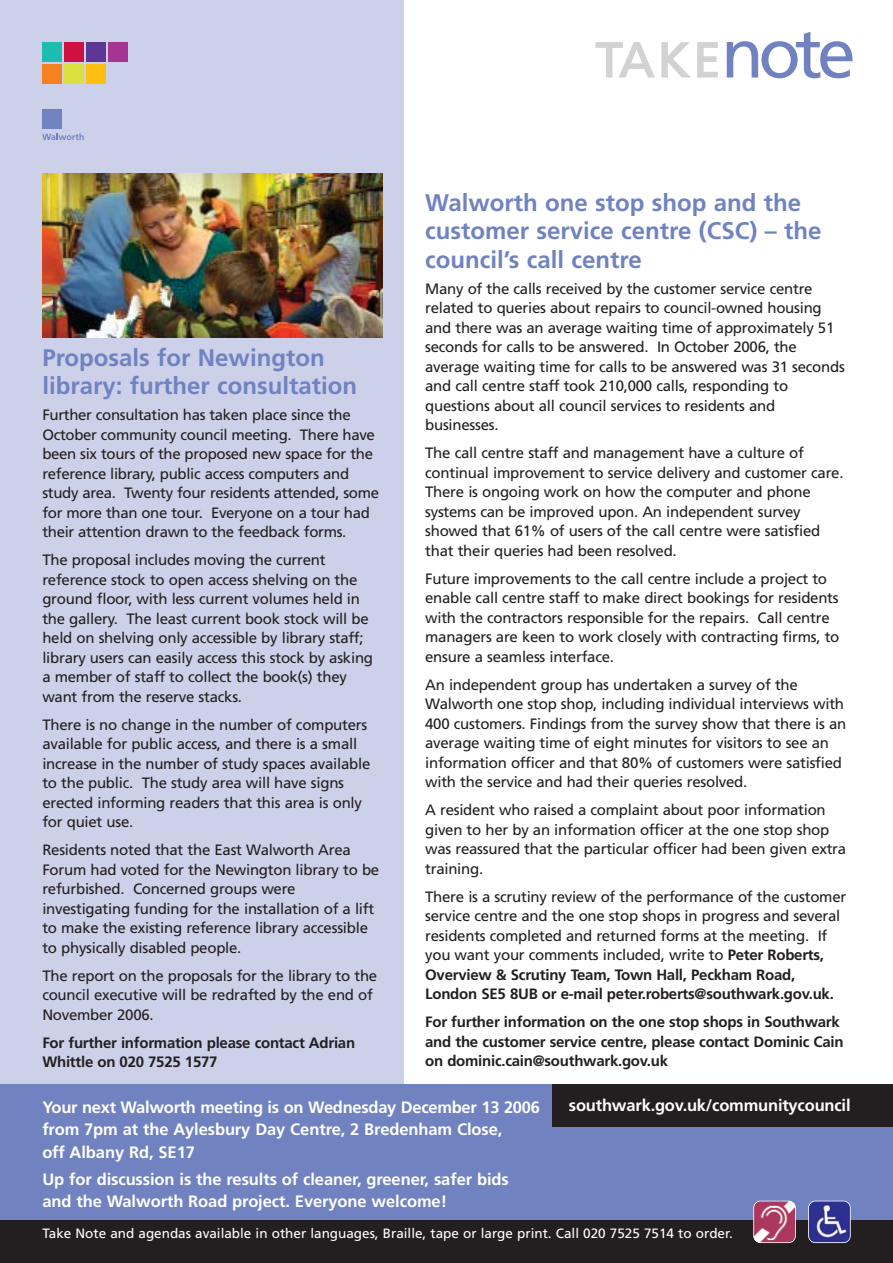
<style>
.page{position:relative;width:893px;height:1263px;background:#fff}
.page>*{position:absolute;margin:0;border:0;box-sizing:border-box;transform-origin:0 0}
.t1{font:48.6px "Frutiger";color:#d1d2d4}
.t2{font:700 24px/28.5px "Frutiger";color:#7082c0}
.t3{font:700 16.5px/22.5px "Frutiger";letter-spacing:-.005em;color:#fff}
.t4{font:15px/19.5px "Frutiger";letter-spacing:-.015em;color:#231f20}
.t5{font:700 15px/19.5px "Frutiger";letter-spacing:-.015em;color:#231f20}
.t6{font:13.5px "Frutiger";color:#fff}
.s1{font-size:69.6px;color:#7082c0}
.s2{font-weight:700}
</style>
<div class="page">
<div style="left:0;top:0;width:404px;height:1149px;background:#ccd0e9"></div>
<div style="left:42px;top:109px;width:19px;height:20px;background:#7082c0"></div>
<div style="left:86px;top:64px;width:19px;height:20px;background:#febe10"></div>
<div style="left:64px;top:64px;width:20px;height:20px;background:#dae13c"></div>
<div style="left:42px;top:64px;width:20px;height:20px;background:#f5821f"></div>
<div style="left:108px;top:42px;width:19px;height:20px;background:#a63493"></div>
<div style="left:86px;top:43px;width:20px;height:19px;background:#5c3895"></div>
<div style="left:64px;top:42px;width:19px;height:20px;background:#ce1041"></div>
<div style="left:42px;top:42px;width:20px;height:20px;background:#1dbbb0"></div>
<svg style="left:42px;top:133px;width:42px;height:7px"></svg>
<div style="left:0;top:1085px;width:892px;height:178px;background:#7082c0"></div>
<div style="left:553px;top:1085px;width:339px;height:42px;background:#231f20"></div>
<div style="left:0;top:1220px;width:892px;height:43px;background:#231f20"></div>
<img style="left:753px;top:1201px;width:42px;height:42px;border-radius:7px">
<div style="left:753px;top:1201px;width:42px;height:42px;border:1px solid #fff;border-radius:7px"></div>
<img style="left:808px;top:1201px;width:42px;height:42px;border-radius:7px">
<div style="left:808px;top:1201px;width:42px;height:42px;border:1px solid #fff;border-radius:7px"></div>
<img style="left:42px;top:173px;width:340px;height:165px">
<h2 class="t2" style="left:42px;top:345px;width:316px">Proposals for Newington library: further consultation</h2>
<p class="t4" style="left:42px;top:406px;width:338px">Further consultation has taken place since the October community council meeting. There have been six tours of the proposed new space for the reference library, public access computers and study area. Twenty four residents attended, some for more than one tour. Everyone on a tour had their attention drawn to the feedback forms.</p>
<p class="t4" style="left:42px;top:551px;width:332px">The proposal includes moving the current reference stock to open access shelving on the ground floor, with less current volumes held in the gallery. The least current book stock will be held on shelving only accessible by library staff; library users can easily access this stock by asking a member of staff to collect the book(s) they want from the reserve stacks.</p>
<p class="t4" style="left:42px;top:716px;width:329px">There is no change in the number of computers available for public access, and there is a small increase in the number of study spaces available to the public. The study area will have signs erected informing readers that this area is only for quiet use.</p>
<p class="t4" style="left:42px;top:841px;width:338px">Residents noted that the East Walworth Area Forum had voted for the Newington library to be refurbished. Concerned groups were investigating funding for the installation of a lift to make the existing reference library accessible to physically disabled people.</p>
<p class="t4" style="left:42px;top:967px;width:336px">The report on the proposals for the library to the council executive will be redrafted by the end of<br>November 2006.</p>
<p class="t5" style="left:42px;top:1034px;width:314px">For further information please contact Adrian<br>Whittle on 020 7525 1577</p>
<h1 class="t1" style="left:595px;top:40px;width:261px">TAKE<span class="s1">note</span></h1>
<h2 class="t2" style="left:425px;top:190px;width:398px">Walworth one stop shop and the customer service centre (CSC) – the council’s call centre</h2>
<p class="t4" style="left:425px;top:280px;width:421px">Many of the calls received by the customer service centre related to queries about repairs to council-owned housing and there was an average waiting time of approximately 51 seconds for calls to be answered. In October 2006, the average waiting time for calls to be answered was 31 seconds and call centre staff took 210,000 calls, responding to questions about all council services to residents and businesses.</p>
<p class="t4" style="left:425px;top:444px;width:420px">The call centre staff and management have a culture of continual improvement to service delivery and customer care.<br>There is ongoing work on how the computer and phone systems can be improved upon. An independent survey showed that 61% of users of the call centre were satisfied that their queries had been resolved.</p>
<p class="t4" style="left:425px;top:570px;width:415px">Future improvements to the call centre include a project to enable call centre staff to make direct bookings for residents with the contractors responsible for the repairs. Call centre managers are keen to work closely with contracting firms, to ensure a seamless interface.</p>
<p class="t4" style="left:425px;top:676px;width:422px">An independent group has undertaken a survey of the Walworth one stop shop, including individual interviews with 400 customers. Findings from the survey show that there is an average waiting time of eight minutes for visitors to see an information officer and that 80% of customers were satisfied with the service and had their queries resolved.</p>
<p class="t4" style="left:425px;top:801px;width:422px">A resident who raised a complaint about poor information given to her by an information officer at the one stop shop was reassured that the particular officer had been given extra training.</p>
<p class="t4" style="left:425px;top:888px;width:422px">There is a scrutiny review of the performance of the customer service centre and the one stop shops in progress and several residents completed and returned forms at the meeting. If you want your comments included, write to <span class="s2">Peter Roberts, Overview &amp; Scrutiny Team, Town Hall, Peckham Road, London SE5 8UB or e-mail peter.roberts@southwark.gov.uk.</span></p>
<p class="t5" style="left:425px;top:1013px;width:420px">For further information on the one stop shops in Southwark and the customer service centre, please contact Dominic Cain on dominic.cain@southwark.gov.uk</p>
<p class="t3" style="left:42px;top:1097px;width:499px">Your next Walworth meeting is on Wednesday December 13 2006 from 7pm at the Aylesbury Day Centre, 2 Bredenham Close,<br>off Albany Rd, SE17</p>
<p class="t3" style="left:42px;top:1169px;width:468px">Up for discussion is the results of cleaner, greener, safer bids and the Walworth Road project. Everyone welcome!</p>
<p class="t3" style="left:569px;top:1096px;width:283px">southwark.gov.uk/communitycouncil</p>
<p class="t6" style="left:42px;top:1228px;width:692px">Take Note and agendas available in other languages, Braille, tape or large print. Call 020 7525 7514 to order.</p>
</div>
